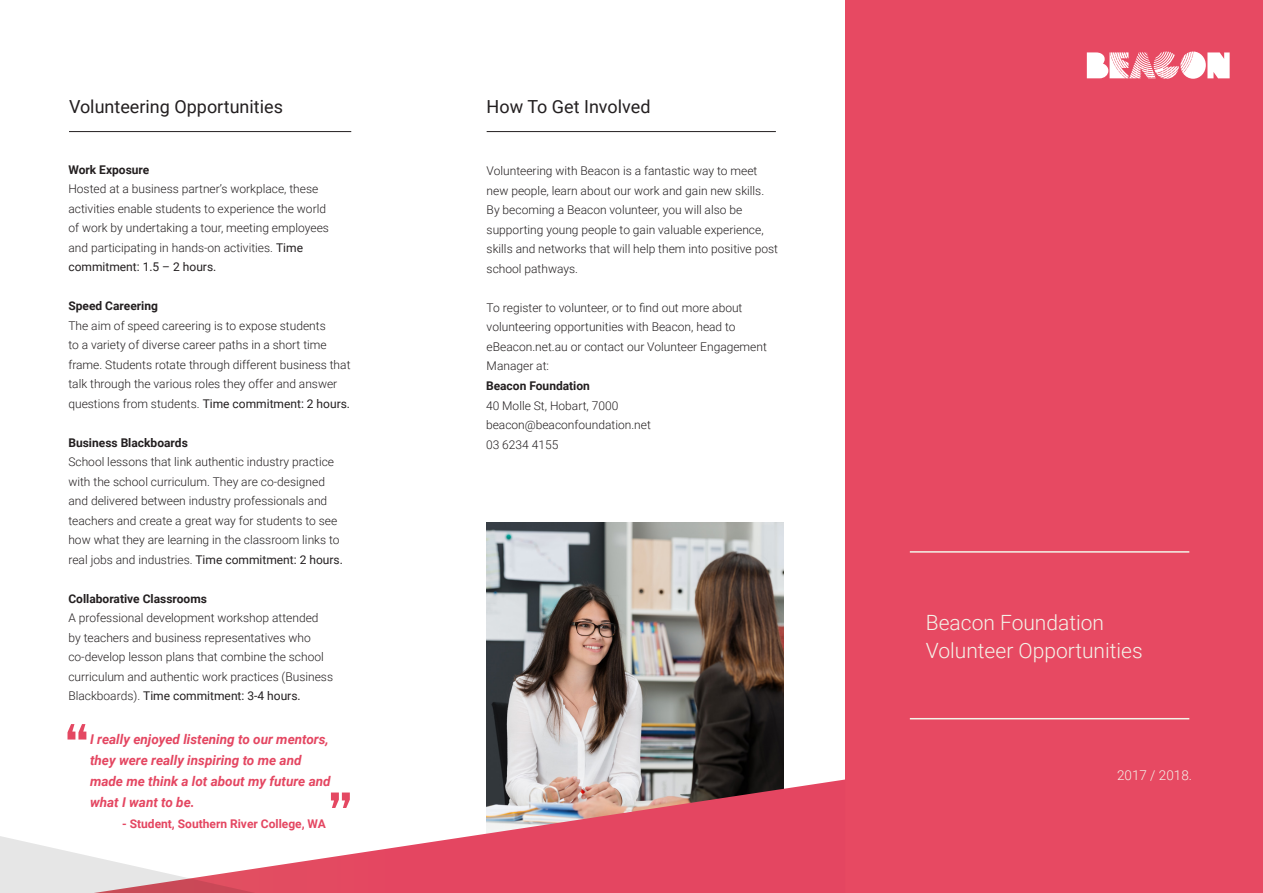
<style>
.page{position:relative;width:1263px;height:893px;background:#fff}
.page>*{position:absolute;margin:0;border:0;box-sizing:border-box;transform-origin:0 0}
.t1{font:75px "Bebas Neue";color:#e44862}
.t2{font:300 21px "Roboto";color:#f3f3e9}
.t3{font:18px "Roboto";color:#231f20}
.t4{font:italic 700 13.5px/21px "Roboto";color:#e44661}
.t5{font:300 13.5px "Roboto";color:#f3f3e9}
.t6{font:300 12px/19.5px "Roboto";color:#231f20}
.t7{font:700 12px "Roboto";color:#231f20}
.t8{font:700 12px "Roboto";color:#e44661}
.s1{font-weight:400}
</style>
<div class="page">
<img style="left:487px;top:523px;width:296px;height:256px">
<div style="left:845px;top:0;width:418px;height:893px;background:#e74962"></div>
<hr style="left:69px;top:131px;width:282px;height:1px;background:#231f20">
<hr style="left:487px;top:131px;width:289px;height:1px;background:#231f20">
<hr style="left:910px;top:718px;width:279px;height:1px;background:#f3f3e9">
<hr style="left:910px;top:551px;width:279px;height:2px;background:#f3f3e9">
<svg style="left:1087px;top:52px;width:142px;height:27px"></svg>
<svg style="left:338px;top:779px;width:507px;height:114px"></svg>
<svg style="left:0;top:836px;width:338px;height:57px"></svg>
<p class="t3" style="left:69px;top:94px;width:216px">Volunteering Opportunities</p>
<p class="t3" style="left:487px;top:94px;width:165px">How To Get Involved</p>
<p class="t7" style="left:68px;top:161px;width:83px">Work Exposure</p>
<p class="t6" style="left:68px;top:179px;width:262px">Hosted at a business partner’s workplace, these activities enable students to experience the world of work by undertaking a tour, meeting employees and participating in hands-on activities. <span class="s1">Time commitment: 1.5 – 2 hours.</span></p>
<p class="t7" style="left:68px;top:297px;width:91px">Speed Careering</p>
<p class="t6" style="left:68px;top:315px;width:284px">The aim of speed careering is to expose students<br>to a variety of diverse career paths in a short time frame. Students rotate through different business that talk through the various roles they offer and answer questions from students. <span class="s1">Time commitment: 2 hours.</span></p>
<p class="t7" style="left:68px;top:434px;width:121px">Business Blackboards</p>
<p class="t6" style="left:68px;top:452px;width:276px">School lessons that link authentic industry practice with the school curriculum. They are co-designed and delivered between industry professionals and teachers and create a great way for students to see how what they are learning in the classroom links to real jobs and industries. <span class="s1">Time commitment: 2 hours.</span></p>
<p class="t7" style="left:68px;top:590px;width:140px">Collaborative Classrooms</p>
<p class="t6" style="left:68px;top:608px;width:266px">A professional development workshop attended by teachers and business representatives who co-develop lesson plans that combine the school curriculum and authentic work practices (Business Blackboards). <span class="s1">Time commitment: 3-4 hours.</span></p>
<p class="t1" style="left:64px;top:709px;width:26px">“</p>
<p class="t4" style="left:90px;top:728px;width:242px">I really enjoyed listening to our mentors, they were really inspiring to me and made me think a lot about my future and what I want to be.</p>
<p class="t8" style="left:122px;top:815px;width:205px">- Student, Southern River College, WA</p>
<p class="t1" style="left:328px;top:778px;width:26px">”</p>
<p class="t6" style="left:487px;top:161px;width:293px">Volunteering with Beacon is a fantastic way to meet new people, learn about our work and gain new skills.<br>By becoming a Beacon volunteer, you will also be supporting young people to gain valuable experience, skills and networks that will help them into positive post school pathways.</p>
<p class="t6" style="left:487px;top:297px;width:282px">To register to volunteer, or to find out more about volunteering opportunities with Beacon, head to eBeacon.net.au or contact our Volunteer Engagement Manager at:</p>
<p class="t7" style="left:486px;top:377px;width:105px">Beacon Foundation</p>
<p class="t6" style="left:486px;top:395px;width:134px">40 Molle St, Hobart, 7000</p>
<p class="t6" style="left:486px;top:415px;width:166px">beacon@beaconfoundation.net</p>
<p class="t6" style="left:486px;top:434px;width:74px">03 6234 4155</p>
<p class="t2" style="left:926px;top:608px;width:180px">Beacon Foundation</p>
<p class="t2" style="left:926px;top:636px;width:218px">Volunteer Opportunities</p>
<p class="t5" style="left:1117px;top:766px;width:76px">2017 / 2018.</p>
</div>
